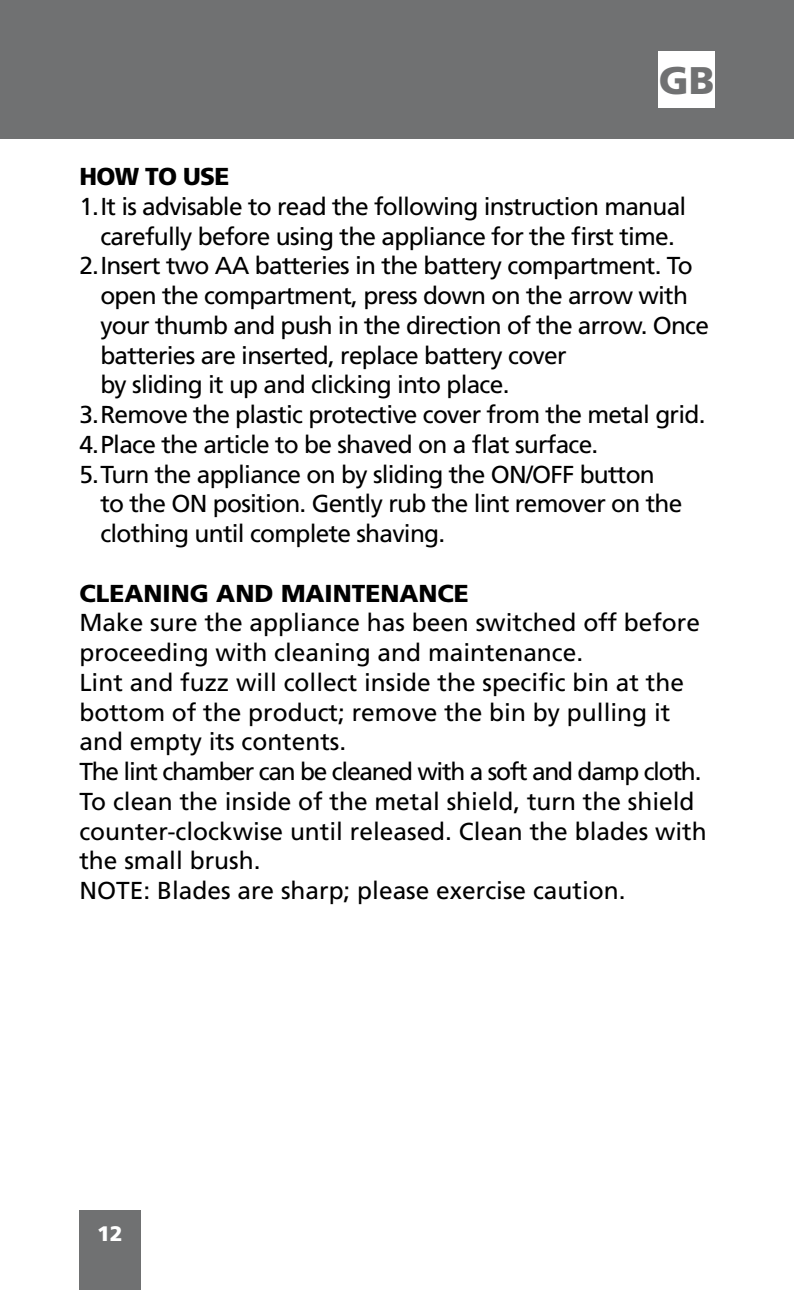
<style>
.page{position:relative;width:794px;height:1290px;background:#fff}
.page>*{position:absolute;margin:0;border:0;box-sizing:border-box;transform-origin:0 0}
.t1{font:900 38.5px "Frutiger LT Std";color:#707172}
.t2{font:24.5px "Frutiger LT Std";letter-spacing:-.03em;color:#000}
.t3{font:24.5px/29.8px "Frutiger LT Std";color:#000}
.t4{font:900 24.5px "Frutiger LT Std";color:#000}
.t5{font:900 21px "Frutiger LT Std";color:#fff}
</style>
<div class="page">
<div style="left:0;top:0;width:794px;height:139px;background:#707172"></div>
<div style="left:79px;top:1210px;width:62px;height:80px;background:#707172"></div>
<div style="left:658px;top:51px;width:56px;height:56px;background:#fff"></div>
<h1 class="t1" style="left:659px;top:57px;width:57px">GB</h1>
<p class="t4" style="left:79px;top:162px;width:151px">HOW TO USE</p>
<p class="t2" style="left:79px;top:192px;width:608px">1.It is advisable to read the following instruction manual</p>
<p class="t2" style="left:100px;top:222px;width:576px">carefully before using the appliance for the first time.</p>
<p class="t2" style="left:79px;top:251px;width:615px">2.Insert two AA batteries in the battery compartment. To</p>
<p class="t2" style="left:100px;top:281px;width:589px">open the compartment, press down on the arrow with</p>
<p class="t2" style="left:100px;top:311px;width:610px">your thumb and push in the direction of the arrow. Once</p>
<p class="t2" style="left:100px;top:341px;width:468px">batteries are inserted, replace battery cover</p>
<p class="t2" style="left:100px;top:370px;width:410px">by sliding it up and clicking into place.</p>
<p class="t2" style="left:79px;top:400px;width:627px">3.Remove the plastic protective cover from the metal grid.</p>
<p class="t2" style="left:79px;top:430px;width:520px">4.Place the article to be shaved on a flat surface.</p>
<p class="t2" style="left:79px;top:460px;width:577px">5.Turn the appliance on by sliding the ON/OFF button</p>
<p class="t2" style="left:100px;top:489px;width:583px">to the ON position. Gently rub the lint remover on the</p>
<p class="t2" style="left:100px;top:519px;width:346px">clothing until complete shaving.</p>
<p class="t4" style="left:79px;top:578px;width:391px">CLEANING AND MAINTENANCE</p>
<p class="t3" style="left:79px;top:608px;width:629px">Make sure the appliance has been switched off before proceeding with cleaning and maintenance.<br>Lint and fuzz will collect inside the specific bin at the bottom of the product; remove the bin by pulling it and empty its contents.<br>The lint chamber can be cleaned with a soft and damp cloth.<br>To clean the inside of the metal shield, turn the shield counter-clockwise until released. Clean the blades with the small brush.<br>NOTE: Blades are sharp; please exercise caution.</p>
<p class="t5" style="left:97px;top:1221px;width:27px">12</p>
</div>
